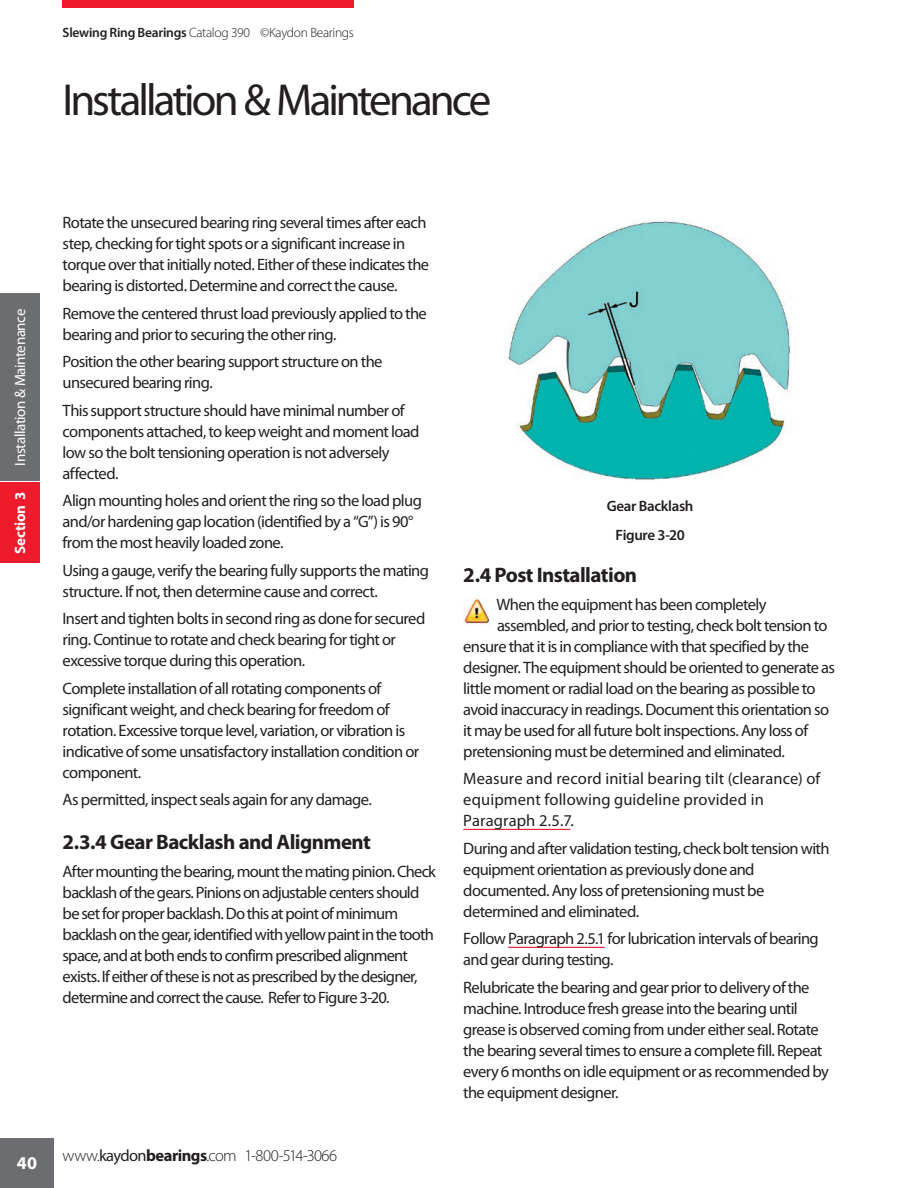
<style>
.page{position:relative;width:918px;height:1188px;background:#fff}
.page>*{position:absolute;margin:0;border:0;box-sizing:border-box;transform-origin:0 0}
.t1{font:45px "Myriad Pro";letter-spacing:-.065em;color:#231f20}
.t2{font:700 21px "Myriad Pro";letter-spacing:-.03em;color:#231f20}
.t3{font:700 18px "Myriad Pro";color:#fff}
.t4{font:16.5px/21px "Myriad Pro";letter-spacing:-.04em;color:#231f20}
.t5{font:16.5px/21px "Myriad Pro";letter-spacing:.005em;color:#231f20}
.t6{font:300 16.5px "Myriad Pro";letter-spacing:-.035em;color:#231f20}
.t7{font:15px "Myriad Pro";letter-spacing:-.025em;color:#fff}
.t8{font:600 15px/29.1px "Myriad Pro";letter-spacing:-.025em;color:#231f20;text-align:center}
.t9{font:700 15px "Myriad Pro";letter-spacing:-.015em;color:#fff}
.t10{font:300 13.5px "Myriad Pro";letter-spacing:-.02em;color:#231f20}
.s1{font-weight:600}
.s2{font-weight:400}
.s3{font-weight:700}
</style>
<div class="page">
<div style="left:0;top:1138px;width:54px;height:50px;background:#6c6d70"></div>
<div style="left:0;top:482px;width:40px;height:81px;background:#ee1b2c"></div>
<div style="left:0;top:293px;width:40px;height:188px;background:#6c6d70"></div>
<div style="left:63px;top:0;width:291px;height:8px;background:#ee1b2c"></div>
<hr style="left:463px;top:829px;width:107px;height:1px;background:#ee1b2c">
<hr style="left:508px;top:947px;width:97px;height:1px;background:#ee1b2c">
<img style="left:508px;top:221px;width:283px;height:259px">
<img style="left:463px;top:598px;width:27px;height:26px">
<p class="t10" style="left:63px;top:25px;width:293px"><span class="s1">Slewing Ring Bearings</span> Catalog 390 ©Kaydon Bearings</p>
<h1 class="t1" style="left:63px;top:75px;width:430px">Installation &amp; Maintenance</h1>
<p class="t7" style="left:12px;top:466px;width:158px;rotate:-90deg">Installation &amp; Maintenance</p>
<p class="t9" style="left:12px;top:554px;width:63px;rotate:-90deg">Section 3</p>
<p class="t4" style="left:63px;top:213px;width:368px">Rotate the unsecured bearing ring several times after each step, checking for tight spots or a significant increase in torque over that initially noted. Either of these indicates the bearing is distorted. Determine and correct the cause.</p>
<p class="t4" style="left:63px;top:303px;width:366px">Remove the centered thrust load previously applied to the bearing and prior to securing the other ring.</p>
<p class="t4" style="left:63px;top:352px;width:321px">Position the other bearing support structure on the unsecured bearing ring.</p>
<p class="t4" style="left:63px;top:400px;width:358px">This support structure should have minimal number of components attached, to keep weight and moment load low so the bolt tensioning operation is not adversely affected.</p>
<p class="t4" style="left:63px;top:491px;width:361px">Align mounting holes and orient the ring so the load plug and/or hardening gap location (identified by a “G”) is 90° from the most heavily loaded zone.</p>
<p class="t4" style="left:63px;top:560px;width:368px">Using a gauge, verify the bearing fully supports the mating structure. If not, then determine cause and correct.</p>
<p class="t4" style="left:63px;top:609px;width:364px">Insert and tighten bolts in second ring as done for secured ring. Continue to rotate and check bearing for tight or excessive torque during this operation.</p>
<p class="t4" style="left:63px;top:678px;width:358px">Complete installation of all rotating components of significant weight, and check bearing for freedom of rotation. Excessive torque level, variation, or vibration is indicative of some unsatisfactory installation condition or component.</p>
<p class="t4" style="left:63px;top:790px;width:311px">As permitted, inspect seals again for any damage.</p>
<p class="t2" style="left:63px;top:831px;width:310px">2.3.4 Gear Backlash and Alignment</p>
<p class="t4" style="left:63px;top:861px;width:375px">After mounting the bearing, mount the mating pinion. Check backlash of the gears. Pinions on adjustable centers should be set for proper backlash. Do this at point of minimum backlash on the gear, identified with yellow paint in the tooth space, and at both ends to confirm prescribed alignment exists. If either of these is not as prescribed by the designer, determine and correct the cause. Refer to Figure 3-20.</p>
<p class="t3" style="left:17px;top:1153px;width:22px">40</p>
<p class="t6" style="left:63px;top:1146px;width:276px">www.<span class="s2">kaydon</span><span class="s3">bearings</span>.com 1-800-514-3066</p>
<p class="t8" style="left:607px;top:492px;width:88px">Gear Backlash<br>Figure 3-20</p>
<p class="t2" style="left:463px;top:564px;width:175px">2.4 Post Installation</p>
<p class="t4" style="left:497px;top:594px;width:272px">When the equipment has been completely</p>
<p class="t4" style="left:497px;top:615px;width:332px">assembled, and prior to testing, check bolt tension to</p>
<p class="t4" style="left:463px;top:636px;width:347px">ensure that it is in compliance with that specified by the</p>
<p class="t4" style="left:463px;top:657px;width:373px">designer. The equipment should be oriented to generate as</p>
<p class="t4" style="left:463px;top:678px;width:354px">little moment or radial load on the bearing as possible to</p>
<p class="t4" style="left:463px;top:699px;width:367px">avoid inaccuracy in readings. Document this orientation so</p>
<p class="t4" style="left:463px;top:720px;width:346px">it may be used for all future bolt inspections. Any loss of</p>
<p class="t4" style="left:463px;top:741px;width:323px">pretensioning must be determined and eliminated.</p>
<p class="t5" style="left:463px;top:769px;width:359px">Measure and record initial bearing tilt (clearance) of equipment following guideline provided in<br>Paragraph 2.5.7.</p>
<p class="t4" style="left:463px;top:838px;width:368px">During and after validation testing, check bolt tension with equipment orientation as previously done and documented. Any loss of pretensioning must be determined and eliminated.</p>
<p class="t4" style="left:463px;top:929px;width:357px">Follow Paragraph 2.5.1 for lubrication intervals of bearing and gear during testing.</p>
<p class="t4" style="left:463px;top:977px;width:367px">Relubricate the bearing and gear prior to delivery of the machine. Introduce fresh grease into the bearing until grease is observed coming from under either seal. Rotate the bearing several times to ensure a complete fill. Repeat every 6 months on idle equipment or as recommended by the equipment designer.</p>
</div>
